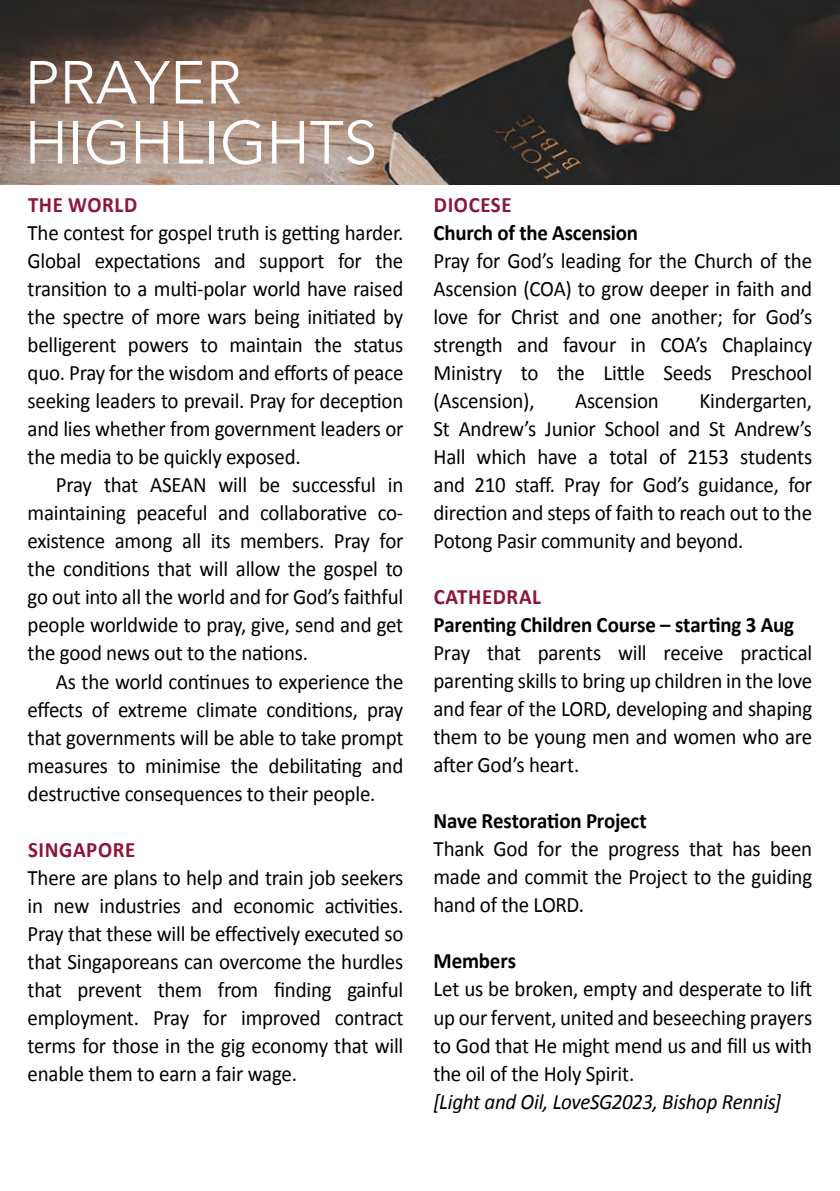
<style>
.page{position:relative;width:840px;height:1191px;background:#fff}
.page>*{position:absolute;margin:0;border:0;box-sizing:border-box;transform-origin:0 0}
.t1{font:60px/60px "Avenir Next";color:#fff}
.t2{font:22px/28px "Calibri";letter-spacing:-.01em;color:#000;text-align:justify;scale:.95 1}
.t3{font:700 22px "Calibri";letter-spacing:-.01em;color:#000;scale:.95 1}
.t4{font:italic 22px "Calibri";letter-spacing:-.015em;color:#000;scale:.95 1}
.t5{font:700 22px "Calibri";letter-spacing:.03em;color:#8d1637;scale:.95 1}
</style>
<div class="page">
<img style="left:0;top:0;width:839px;height:184px">
<h1 class="t1" style="left:25px;top:50px;width:354px">PRAYER<br>HIGHLIGHTS</h1>
<p class="t5" style="left:28px;top:189px;width:116px">THE WORLD</p>
<p class="t2" style="left:28px;top:218px;width:397px">The contest for gospel truth is getting harder.<br>Global expectations and support for the transition to a multi-polar world have raised the spectre of more wars being initiated by belligerent powers to maintain the status quo. Pray for the wisdom and efforts of peace seeking leaders to prevail. Pray for deception and lies whether from government leaders or the media to be quickly exposed.</p>
<p class="t2" style="left:28px;top:470px;width:397px;text-indent:28px">Pray that ASEAN will be successful in maintaining peaceful and collaborative co&shy;existence among all its members. Pray for the conditions that will allow the gospel to go out into all the world and for God’s faithful people worldwide to pray, give, send and get the good news out to the nations.</p>
<p class="t2" style="left:28px;top:666px;width:397px;text-indent:28px">As the world continues to experience the effects of extreme climate conditions, pray that governments will be able to take prompt measures to minimise the debilitating and destructive consequences to their people.</p>
<p class="t5" style="left:28px;top:833px;width:114px">SINGAPORE</p>
<p class="t2" style="left:28px;top:862px;width:397px">There are plans to help and train job seekers in new industries and economic activities.<br>Pray that these will be effectively executed so that Singaporeans can overcome the hurdles that prevent them from finding gainful employment. Pray for improved contract terms for those in the gig economy that will enable them to earn a fair wage.</p>
<p class="t5" style="left:433px;top:189px;width:83px">DIOCESE</p>
<p class="t3" style="left:433px;top:217px;width:217px">Church of the Ascension</p>
<p class="t2" style="left:433px;top:246px;width:400px">Pray for God’s leading for the Church of the Ascension (COA) to grow deeper in faith and love for Christ and one another; for God’s strength and favour in COA’s Chaplaincy Ministry to the Little Seeds Preschool (Ascension),</p>
<p class="t2" style="left:433px;top:386px;width:400px;text-indent:266px">Kindergarten, St Andrew’s Junior School and St Andrew’s Hall which have a total of 2153 students and 210 staff. Pray for God’s guidance, for direction and steps of faith to reach out to the Potong Pasir community and beyond.</p>
<p class="t5" style="left:433px;top:581px;width:114px">CATHEDRAL</p>
<p class="t3" style="left:433px;top:609px;width:381px">Parenting Children Course – starting 3 Aug</p>
<p class="t2" style="left:433px;top:638px;width:400px">Pray that parents will receive practical parenting skills to bring up children in the love and fear of the LORD, developing and shaping them to be young men and women who are after God’s heart.</p>
<p class="t2" style="left:574px;top:386px;width:90px">Ascension</p>
<p class="t3" style="left:433px;top:805px;width:226px">Nave Restoration Project</p>
<p class="t2" style="left:433px;top:834px;width:400px">Thank God for the progress that has been made and commit the Project to the guiding hand of the LORD.</p>
<p class="t3" style="left:433px;top:945px;width:88px">Members</p>
<p class="t2" style="left:433px;top:974px;width:400px">Let us be broken, empty and desperate to lift up our fervent, united and beseeching prayers to God that He might mend us and fill us with the oil of the Holy Spirit.</p>
<p class="t4" style="left:433px;top:1086px;width:367px">[Light and Oil, LoveSG2023, Bishop Rennis]</p>
</div>
